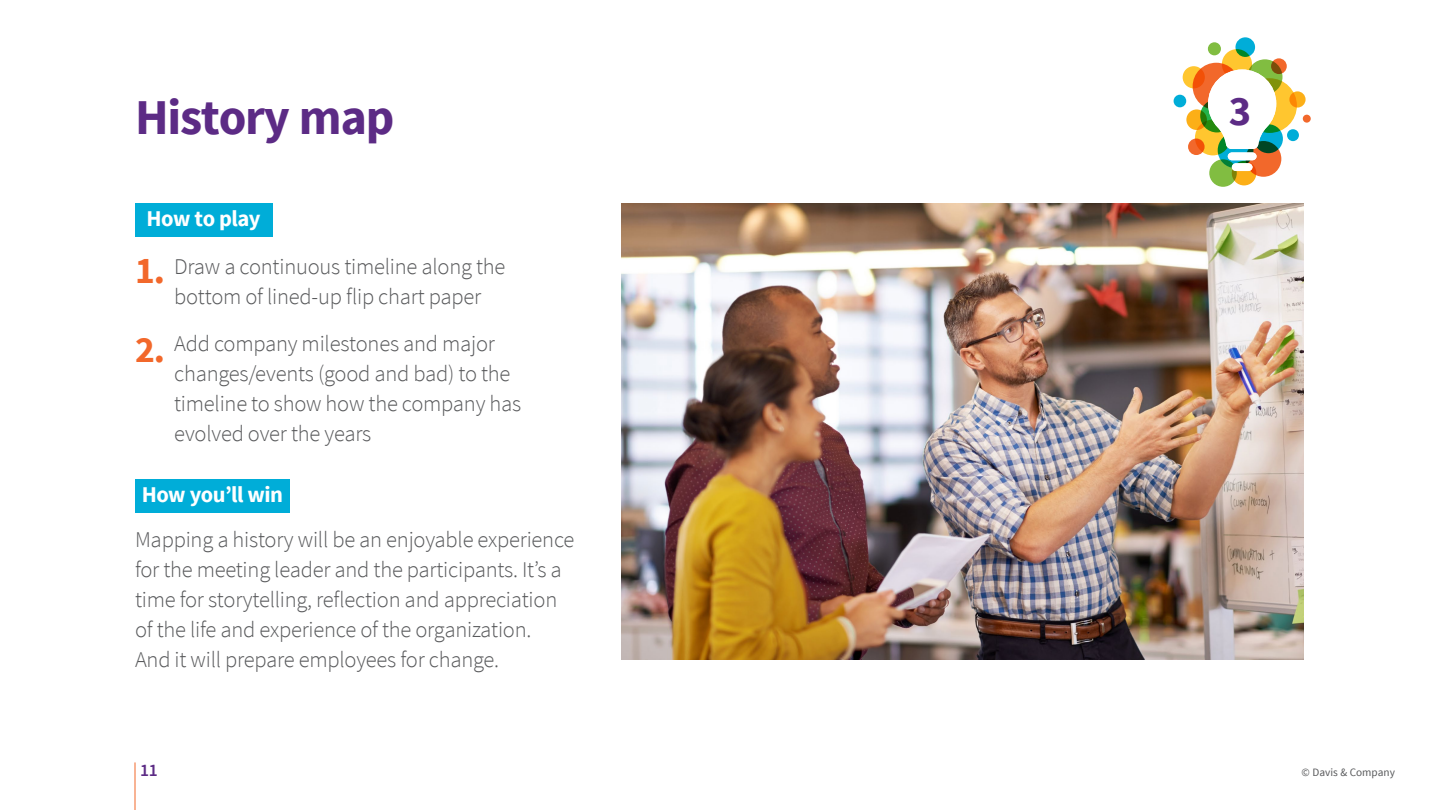
<style>
.page{position:relative;width:1440px;height:810px;background:#fff}
.page>*{position:absolute;margin:0;border:0;box-sizing:border-box;transform-origin:0 0}
.t1{font:700 50px "Source Sans Pro";letter-spacing:-.025em;color:#5c2b85}
.t2{font:700 42.5px "Source Sans Pro";color:#5c2b85}
.t3{font:700 37.5px/79.5px "Source Sans Pro";color:#f2682b}
.t4{font:300 22.5px/30px "Source Sans Pro";letter-spacing:-.01em;color:#58595b}
.t5{font:700 22.5px "Source Sans Pro";letter-spacing:-.025em;color:#fff}
.t6{font:600 17.5px "Source Sans Pro";color:#5c2b85}
.t7{font:11.25px "Source Sans Pro";color:#58595b}
</style>
<div class="page">
<hr style="left:135px;top:762px;width:1px;height:48px;background:#f2682b">
<img style="left:621px;top:203px;width:683px;height:456px">
<div style="left:1222px;top:49px;width:30px;height:30px;background:#ffc62f;border-radius:50%"></div>
<div style="left:1242px;top:78px;width:55px;height:55px;background:#ffc62f;border-radius:50%"></div>
<svg style="left:1247px;top:59px;width:35px;height:36px"></svg>
<svg style="left:1195px;top:120px;width:36px;height:35px"></svg>
<svg style="left:1246px;top:141px;width:35px;height:36px"></svg>
<svg style="left:1209px;top:159px;width:28px;height:28px"></svg>
<svg style="left:1186px;top:109px;width:21px;height:21px"></svg>
<svg style="left:1254px;top:124px;width:29px;height:29px"></svg>
<svg style="left:1208px;top:42px;width:13px;height:13px"></svg>
<svg style="left:1289px;top:91px;width:17px;height:17px"></svg>
<svg style="left:1193px;top:63px;width:47px;height:47px"></svg>
<svg style="left:1218px;top:132px;width:35px;height:36px"></svg>
<svg style="left:1232px;top:161px;width:24px;height:24px"></svg>
<svg style="left:1200px;top:99px;width:34px;height:33px"></svg>
<svg style="left:1287px;top:129px;width:12px;height:12px"></svg>
<svg style="left:1183px;top:66px;width:22px;height:22px"></svg>
<svg style="left:1271px;top:58px;width:16px;height:16px"></svg>
<svg style="left:1235px;top:37px;width:20px;height:20px"></svg>
<div style="left:1174px;top:95px;width:12px;height:12px;background:#00add8;border-radius:50%"></div>
<svg style="left:1188px;top:139px;width:17px;height:16px"></svg>
<div style="left:1303px;top:115px;width:8px;height:8px;background:#f2682b;border-radius:50%"></div>
<svg style="left:1208px;top:69px;width:68px;height:80px"></svg>
<div style="left:1228px;top:152px;width:29px;height:8px;background:#fff;border-radius:4px"></div>
<div style="left:1232px;top:163px;width:20px;height:8px;background:#fff;border-radius:4px"></div>
<div style="left:135px;top:203px;width:137px;height:34px;background:#00add8"></div>
<div style="left:135px;top:479px;width:155px;height:34px;background:#00add8"></div>
<h1 class="t1" style="left:135px;top:85px;width:261px">History map</h1>
<p class="t5" style="left:147px;top:204px;width:115px">How to play</p>
<h3 class="t3" style="left:135px;top:232px;width:32px">1.<br>2.</h3>
<p class="t4" style="left:174px;top:252px;width:333px">Draw a continuous timeline along the bottom of lined-up flip chart paper</p>
<p class="t4" style="left:174px;top:329px;width:349px">Add company milestones and major changes/events (good and bad) to the timeline to show how the company has evolved over the years</p>
<p class="t5" style="left:142px;top:480px;width:143px">How you’ll win</p>
<p class="t4" style="left:135px;top:524px;width:441px">Mapping a history will be an enjoyable experience for the meeting leader and the participants. It’s a time for storytelling, reflection and appreciation of the life and experience of the organization.<br>And it will prepare employees for change.</p>
<p class="t6" style="left:140px;top:759px;width:19px">11</p>
<h2 class="t2" style="left:1229px;top:83px;width:24px">3</h2>
<p class="t7" style="left:1302px;top:765px;width:95px">© Davis &amp; Company</p>
</div>
